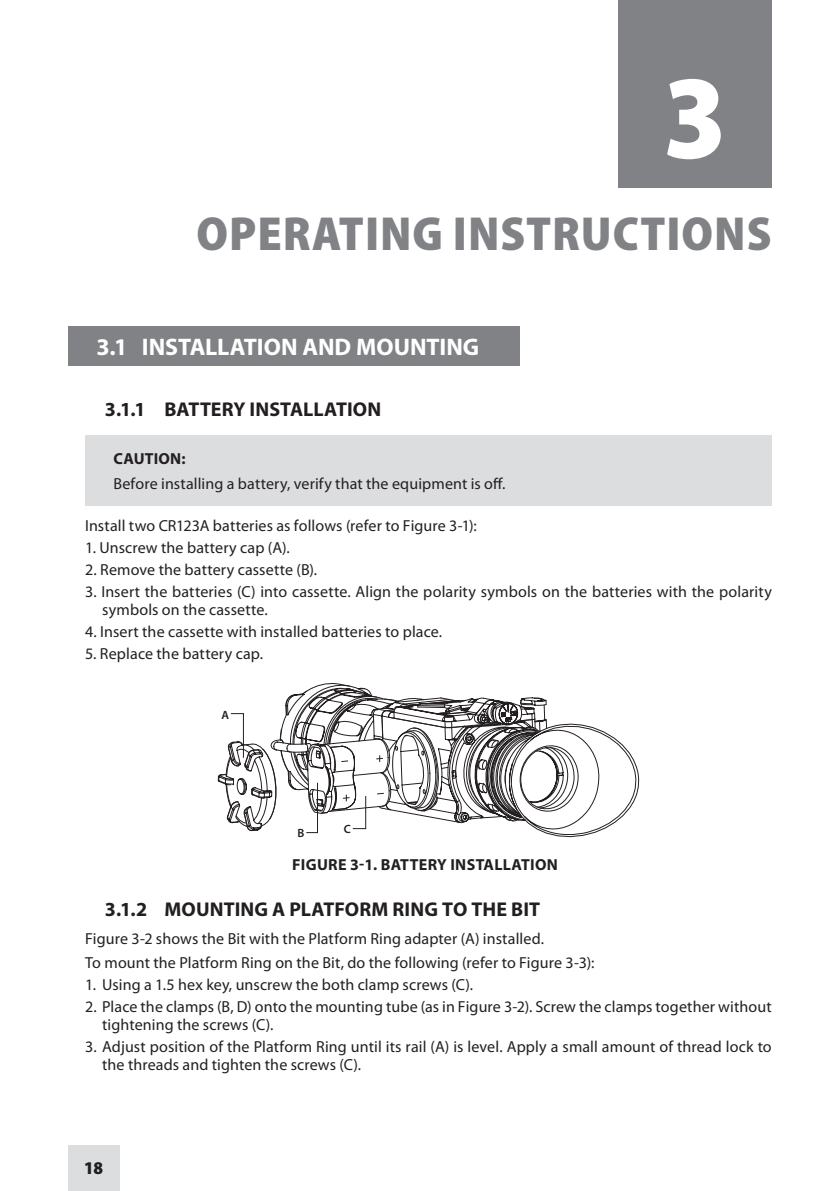
<style>
.page{position:relative;width:840px;height:1191px;background:#fff}
.page>*{position:absolute;margin:0;border:0;box-sizing:border-box;transform-origin:0 0}
.t1{font:900 semi-condensed 120px "Myriad Pro";color:#fff}
.t2{font:900 semi-condensed 48px "Myriad Pro";letter-spacing:.02em;color:#808285}
.t3{font:700 24px "Myriad Pro";color:#fff}
.t4{font:700 20px "Myriad Pro";letter-spacing:.005em;color:#231f20}
.t5{font:900 semi-condensed 18px "Myriad Pro";color:#231f20}
.t6{font:16px/18px "Myriad Pro";letter-spacing:.005em;color:#231f20}
.t7{font:700 16px "Myriad Pro";letter-spacing:.02em;color:#231f20}
.t8{font:600 12px "Myriad Pro";color:#231f20}
</style>
<div class="page">
<div style="left:68px;top:1145px;width:51px;height:46px;background:#dcdddf"></div>
<div style="left:618px;top:0;width:153px;height:187px;background:#808285"></div>
<div style="left:68px;top:326px;width:451px;height:39px;background:#808285"></div>
<div style="left:85px;top:435px;width:686px;height:71px;background:#dcdddf"></div>
<svg style="left:547px;top:723px;width:92px;height:115px"></svg>
<svg style="left:547px;top:723px;width:19px;height:104px"></svg>
<svg style="left:217px;top:699px;width:330px;height:135px"></svg>
<svg style="left:287px;top:683px;width:260px;height:150px"></svg>
<h1 class="t1" style="left:662px;top:50px;width:66px">3</h1>
<h2 class="t2" style="left:196px;top:206px;width:576px">OPERATING INSTRUCTIONS</h2>
<h3 class="t3" style="left:96px;top:331px;width:67px">3.1 INSTALLATION</h3>
<h3 class="t3" style="left:302px;top:331px;width:17px">AND</h3>
<h3 class="t3" style="left:356px;top:331px;width:36px">MOUNTING</h3>
<p class="t4" style="left:105px;top:396px;width:84px">3.1.1 BATTERY</p>
<p class="t4" style="left:249px;top:396px;width:19px">INSTALLATION</p>
<p class="t7" style="left:113px;top:448px;width:74px">CAUTION:</p>
<p class="t6" style="left:113px;top:474px;width:393px">Before installing a battery, verify that the equipment is off.</p>
<p class="t6" style="left:85px;top:516px;width:393px">Install two CR123A batteries as follows (refer to Figure 3-1):</p>
<p class="t6" style="left:85px;top:538px;width:206px">1. Unscrew the battery cap (A).</p>
<p class="t6" style="left:85px;top:560px;width:233px">2. Remove the battery cassette (B).</p>
<p class="t6" style="left:102px;top:582px;width:670px;text-indent:-17px">3. Insert the batteries (C) into cassette. Align the polarity symbols on the batteries with the polarity symbols on the cassette.</p>
<p class="t6" style="left:85px;top:622px;width:358px">4. Insert the cassette with installed batteries to place.</p>
<p class="t6" style="left:85px;top:644px;width:179px">5. Replace the battery cap.</p>
<p class="t8" style="left:221px;top:707px;width:8px">a</p>
<p class="t8" style="left:297px;top:825px;width:7px">b</p>
<p class="t8" style="left:343px;top:821px;width:7px">c</p>
<p class="t7" style="left:292px;top:853px;width:19px">FIGURE</p>
<p class="t7" style="left:350px;top:853px;width:209px">3-1. BATTERY INSTALLATION</p>
<p class="t4" style="left:105px;top:896px;width:90px">3.1.2 MOUNTING</p>
<p class="t4" style="left:272px;top:896px;width:42px">A PLATFORM</p>
<p class="t4" style="left:392px;top:896px;width:24px">RING</p>
<p class="t4" style="left:442px;top:896px;width:42px">TO THE</p>
<p class="t4" style="left:511px;top:896px;width:21px">BIT</p>
<p class="t6" style="left:85px;top:926px;width:510px;line-height:24.2px">Figure 3-2 shows the Bit with the Platform Ring adapter (A) installed.<br>To mount the Platform Ring on the Bit, do the following (refer to Figure 3-3):</p>
<p class="t6" style="left:85px;top:975px;width:389px">1. Using a 1.5 hex key, unscrew the both clamp screws (C).</p>
<p class="t6" style="left:102px;top:997px;width:670px;text-indent:-17px">2. Place the clamps (B, D) onto the mounting tube (as in Figure 3-2). Screw the clamps together without tightening the screws (C).</p>
<p class="t6" style="left:102px;top:1037px;width:670px;text-indent:-17px">3. Adjust position of the Platform Ring until its rail (A) is level. Apply a small amount of thread lock to the threads and tighten the screws (C).</p>
<p class="t5" style="left:84px;top:1157px;width:20px">18</p>
</div>
